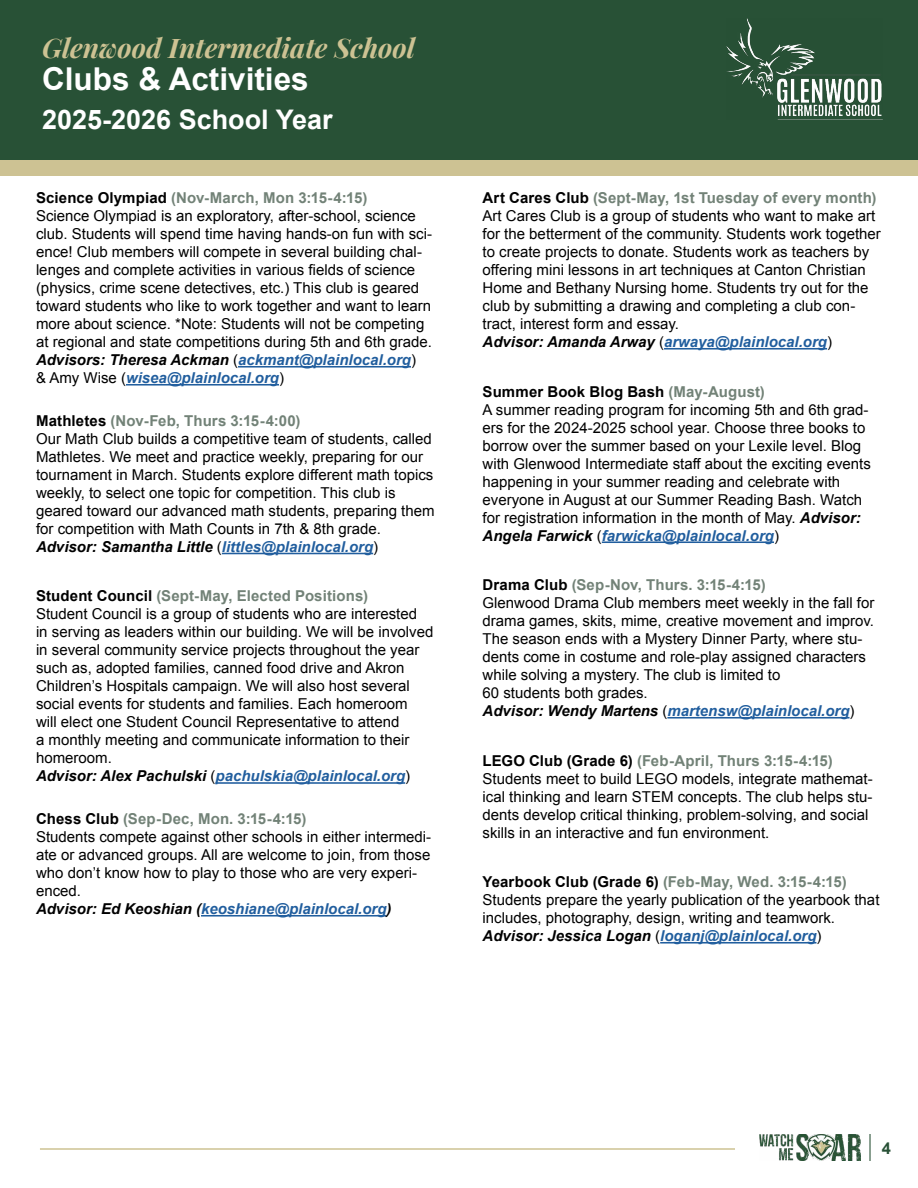
<style>
.page{position:relative;width:918px;height:1188px;background:#fff}
.page>*{position:absolute;margin:0;border:0;box-sizing:border-box;transform-origin:0 0}
.t1{font:700 31.5px "Arial";color:#fff}
.t2{font:italic 700 27px "Playfair Display";color:#cdc293}
.t3{font:700 27px "Arial";color:#fff}
.t4{font:700 16.5px "Arial";color:#285136}
.t5{font:15px/18px "Arial";color:#000}
.s1{font-weight:700}
.s2{font-weight:700;color:#728277}
.s3{font-weight:700;font-style:italic}
.s4{font-weight:700;font-style:italic;color:#215e9e}
</style>
<div class="page">
<img style="left:760px;top:1134px;width:100px;height:27px">
<hr style="left:869px;top:1134px;width:2px;height:27px;background:#285136">
<hr style="left:40px;top:1148px;width:695px;height:2px;background:#cdc293">
<hr style="left:238px;top:366px;width:173px;height:2px;background:#215e9e">
<hr style="left:126px;top:384px;width:153px;height:2px;background:#215e9e">
<hr style="left:222px;top:553px;width:151px;height:1px;background:#215e9e">
<hr style="left:216px;top:782px;width:189px;height:2px;background:#215e9e">
<hr style="left:201px;top:915px;width:186px;height:2px;background:#215e9e">
<hr style="left:664px;top:348px;width:163px;height:2px;background:#215e9e">
<hr style="left:602px;top:541px;width:172px;height:2px;background:#215e9e">
<hr style="left:667px;top:717px;width:183px;height:2px;background:#215e9e">
<hr style="left:660px;top:942px;width:156px;height:2px;background:#215e9e">
<div style="left:0;top:0;width:918px;height:161px;background:#285136"></div>
<div style="left:0;top:161px;width:918px;height:15px;background:#cdc293"></div>
<img style="left:726px;top:19px;width:156px;height:97px">
<h2 class="t2" style="left:42px;top:26px;width:374px">Glenwood Intermediate School</h2>
<h1 class="t1" style="left:42px;top:58px;width:268px">Clubs &amp; Activities</h1>
<h2 class="t3" style="left:42px;top:102px;width:292px">2025-2026 School Year</h2>
<p class="t5" style="left:36px;top:189px;width:398px"><span class="s1">Science Olympiad</span> <span class="s2">(Nov-March, Mon 3:15-4:15)<br></span>Science Olympiad is an exploratory, after-school, science club. Students will spend time having hands-on fun with sci&shy;ence! Club members will compete in several building chal&shy;lenges and complete activities in various fields of science (physics, crime scene detectives, etc.) This club is geared toward students who like to work together and want to learn more about science. *Note: Students will not be competing at regional and state competitions during 5th and 6th grade.<br><span class="s3">Advisors: Theresa Ackman</span> (<span class="s4">ackmant@plainlocal.org</span>)<br>&amp; Amy Wise (<span class="s4">wisea@plainlocal.org</span>)</p>
<p class="t5" style="left:36px;top:412px;width:400px"><span class="s1">Mathletes</span> <span class="s2">(Nov-Feb, Thurs 3:15-4:00)<br></span>Our Math Club builds a competitive team of students, called Mathletes. We meet and practice weekly, preparing for our tournament in March. Students explore different math topics weekly, to select one topic for competition. This club is geared toward our advanced math students, preparing them for competition with Math Counts in 7th &amp; 8th grade.<br><span class="s3">Advisor: Samantha Little</span> (<span class="s4">littles@plainlocal.org</span>)</p>
<p class="t5" style="left:36px;top:587px;width:399px"><span class="s1">Student Council</span> <span class="s2">(Sept-May, Elected Positions)<br></span>Student Council is a group of students who are interested<br>in serving as leaders within our building. We will be involved in several community service projects throughout the year such as, adopted families, canned food drive and Akron Children’s Hospitals campaign. We will also host several social events for students and families. Each homeroom<br>will elect one Student Council Representative to attend<br>a monthly meeting and communicate information to their homeroom.<br><span class="s3">Advisor: Alex Pachulski</span> (<span class="s4">pachulskia@plainlocal.org</span>)</p>
<p class="t5" style="left:36px;top:810px;width:397px"><span class="s1">Chess Club</span> <span class="s2">(Sep-Dec, Mon. 3:15-4:15)<br></span>Students compete against other schools in either intermedi&shy;ate or advanced groups. All are welcome to join, from those who don’t know how to play to those who are very experi&shy;enced.<br><span class="s3">Advisor: Ed Keoshian (</span><span class="s4">keoshiane@plainlocal.org</span><span class="s3">)</span></p>
<p class="t5" style="left:483px;top:189px;width:400px"><span class="s1">Art Cares Club</span> <span class="s2">(Sept-May, 1st Tuesday of every month)<br></span>Art Cares Club is a group of students who want to make art for the betterment of the community. Students work together to create projects to donate. Students work as teachers by offering mini lessons in art techniques at Canton Christian Home and Bethany Nursing home. Students try out for the club by submitting a drawing and completing a club con&shy;tract, interest form and essay.<br><span class="s3">Advisor: Amanda Arway</span> (<span class="s4">arwaya@plainlocal.org</span>)</p>
<p class="t5" style="left:483px;top:383px;width:390px"><span class="s1">Summer Book Blog Bash</span> <span class="s2">(May-August)<br></span>A summer reading program for incoming 5th and 6th grad&shy;ers for the 2024-2025 school year. Choose three books to borrow over the summer based on your Lexile level. Blog with Glenwood Intermediate staff about the exciting events happening in your summer reading and celebrate with everyone in August at our Summer Reading Bash. Watch for registration information in the month of May. <span class="s3">Advisor:<br>Angela Farwick</span> (<span class="s4">farwicka@plainlocal.org</span>)</p>
<p class="t5" style="left:483px;top:576px;width:393px"><span class="s1">Drama Club</span> <span class="s2">(Sep-Nov, Thurs. 3:15-4:15)<br></span>Glenwood Drama Club members meet weekly in the fall for drama games, skits, mime, creative movement and improv.<br>The season ends with a Mystery Dinner Party, where stu&shy;dents come in costume and role-play assigned characters while solving a mystery. The club is limited to<br>60 students both grades.<br><span class="s3">Advisor: Wendy Martens</span> (<span class="s4">martensw@plainlocal.org</span>)</p>
<p class="t5" style="left:483px;top:752px;width:392px"><span class="s1">LEGO Club (Grade 6)</span> <span class="s2">(Feb-April, Thurs 3:15-4:15)<br></span>Students meet to build LEGO models, integrate mathemat&shy;ical thinking and learn STEM concepts. The club helps stu&shy;dents develop critical thinking, problem-solving, and social skills in an interactive and fun environment.</p>
<p class="t5" style="left:483px;top:873px;width:398px"><span class="s1">Yearbook Club (Grade 6)</span> <span class="s2">(Feb-May, Wed. 3:15-4:15)<br></span>Students prepare the yearly publication of the yearbook that includes, photography, design, writing and teamwork.<br><span class="s3">Advisor: Jessica Logan</span> (<span class="s4">loganj@plainlocal.org</span>)</p>
<p class="t4" style="left:882px;top:1137px;width:11px">4</p>
</div>
